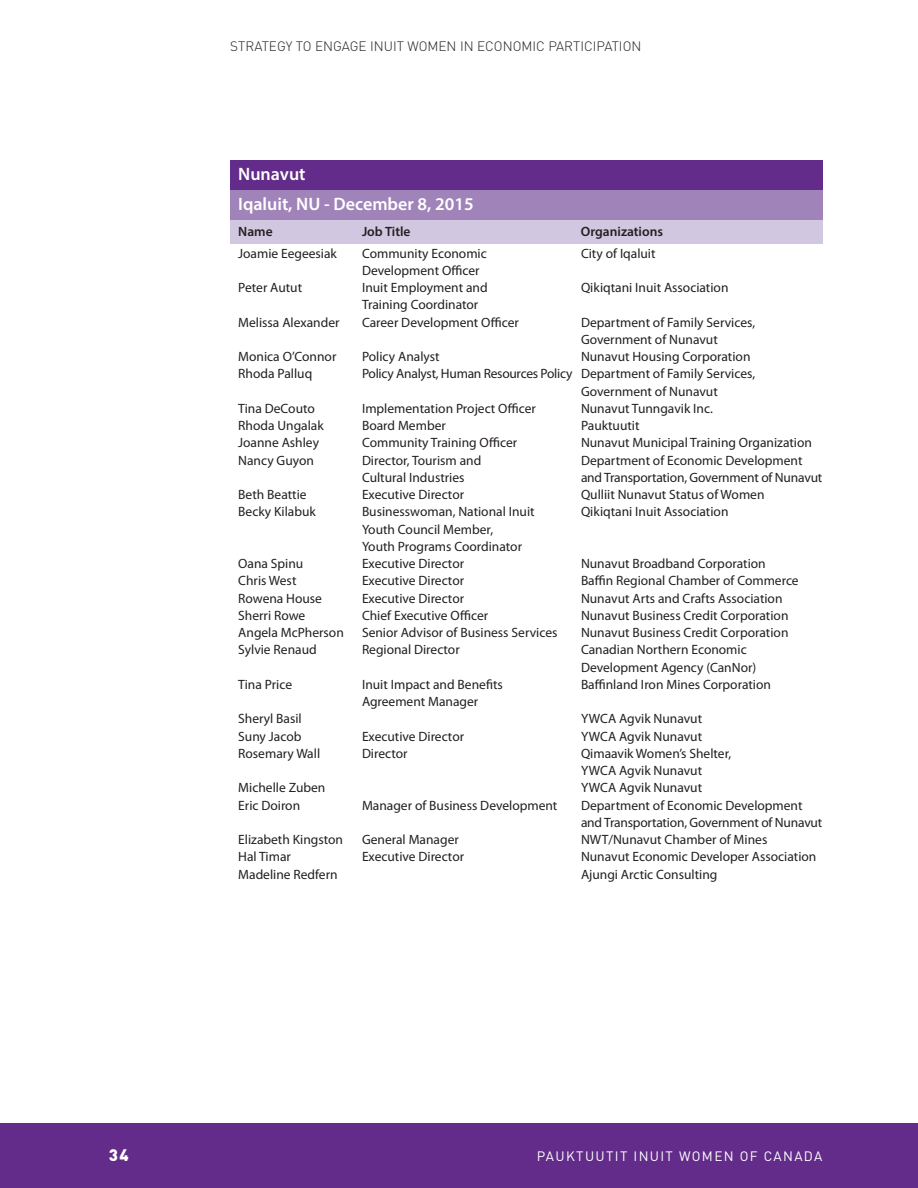
<style>
.page{position:relative;width:918px;height:1188px;background:#fff}
.page>*{position:absolute;margin:0;border:0;box-sizing:border-box;transform-origin:0 0}
.t1{font:600 18px/30px "Myriad Pro";color:#fff}
.t2{font:900 16.5px "DIN";color:#fff}
.t3{font:13.5px/17.2px "Myriad Pro";color:#231f20}
.t4{font:300 13.5px "DIN";color:#231f20}
.t5{font:13.5px "DIN";letter-spacing:.1em;color:#fff}
.t6{font:600 13.5px "Myriad Pro";color:#231f20}
</style>
<div class="page">
<div style="left:0;top:1124px;width:918px;height:64px;background:#632b8a"></div>
<div style="left:230px;top:218px;width:593px;height:26px;background:#d2c7e0"></div>
<div style="left:230px;top:160px;width:593px;height:30px;background:#632b8a"></div>
<div style="left:230px;top:190px;width:593px;height:30px;background:#a084b9"></div>
<p class="t4" style="left:230px;top:38px;width:413px">STRATEGY TO ENGAGE INUIT WOMEN IN ECONOMIC PARTICIPATION</p>
<h1 class="t1" style="left:238px;top:160px;width:237px">Nunavut<br>Iqaluit, NU - December 8, 2015</h1>
<p class="t6" style="left:238px;top:226px;width:36px">Name</p>
<p class="t6" style="left:362px;top:226px;width:50px">Job Title</p>
<p class="t6" style="left:581px;top:226px;width:84px">Organizations</p>
<p class="t3" style="left:238px;top:246px;width:100px">Joamie Eegeesiak</p>
<p class="t3" style="left:362px;top:246px;width:126px">Community Economic</p>
<p class="t3" style="left:581px;top:246px;width:76px">City of Iqaluit</p>
<p class="t3" style="left:362px;top:263px;width:119px">Development Officer</p>
<p class="t3" style="left:238px;top:280px;width:65px">Peter Autut</p>
<p class="t3" style="left:362px;top:280px;width:127px">Inuit Employment and</p>
<p class="t3" style="left:581px;top:280px;width:149px">Qikiqtani Inuit Association</p>
<p class="t3" style="left:362px;top:297px;width:118px">Training Coordinator</p>
<p class="t3" style="left:238px;top:315px;width:103px">Melissa Alexander</p>
<p class="t3" style="left:362px;top:315px;width:158px">Career Development Officer</p>
<p class="t3" style="left:581px;top:315px;width:176px">Department of Family Services,<br>Government of Nunavut</p>
<p class="t3" style="left:238px;top:349px;width:100px">Monica O’Connor</p>
<p class="t3" style="left:362px;top:349px;width:79px">Policy Analyst</p>
<p class="t3" style="left:581px;top:349px;width:171px">Nunavut Housing Corporation</p>
<p class="t3" style="left:238px;top:366px;width:76px">Rhoda Palluq</p>
<p class="t3" style="left:581px;top:366px;width:176px;text-indent:-219px">Policy Analyst, Human Resources Policy Department of Family Services,<br>Government of Nunavut</p>
<p class="t3" style="left:238px;top:401px;width:78px">Tina DeCouto</p>
<p class="t3" style="left:362px;top:401px;width:175px">Implementation Project Officer</p>
<p class="t3" style="left:581px;top:401px;width:133px">Nunavut Tunngavik Inc.</p>
<p class="t3" style="left:238px;top:418px;width:87px">Rhoda Ungalak</p>
<p class="t3" style="left:362px;top:418px;width:85px">Board Member</p>
<p class="t3" style="left:581px;top:418px;width:60px">Pauktuutit</p>
<p class="t3" style="left:238px;top:435px;width:82px">Joanne Ashley</p>
<p class="t3" style="left:362px;top:435px;width:157px">Community Training Officer</p>
<p class="t3" style="left:581px;top:435px;width:233px">Nunavut Municipal Training Organization</p>
<p class="t3" style="left:238px;top:453px;width:77px">Nancy Guyon</p>
<p class="t3" style="left:362px;top:453px;width:121px">Director, Tourism and</p>
<p class="t3" style="left:581px;top:453px;width:223px">Department of Economic Development</p>
<p class="t3" style="left:362px;top:470px;width:104px">Cultural Industries</p>
<p class="t3" style="left:581px;top:470px;width:243px">and Transportation, Government of Nunavut</p>
<p class="t3" style="left:238px;top:487px;width:70px">Beth Beattie</p>
<p class="t3" style="left:362px;top:487px;width:104px">Executive Director</p>
<p class="t3" style="left:581px;top:487px;width:185px">Qulliit Nunavut Status of Women</p>
<p class="t3" style="left:238px;top:504px;width:79px">Becky Kilabuk</p>
<p class="t3" style="left:362px;top:504px;width:174px">Businesswoman, National Inuit</p>
<p class="t3" style="left:581px;top:504px;width:149px">Qikiqtani Inuit Association</p>
<p class="t3" style="left:362px;top:522px;width:162px">Youth Council Member,<br>Youth Programs Coordinator</p>
<p class="t3" style="left:238px;top:556px;width:67px">Oana Spinu</p>
<p class="t3" style="left:362px;top:556px;width:104px">Executive Director</p>
<p class="t3" style="left:581px;top:556px;width:186px">Nunavut Broadband Corporation</p>
<p class="t3" style="left:238px;top:573px;width:60px">Chris West</p>
<p class="t3" style="left:362px;top:573px;width:104px">Executive Director</p>
<p class="t3" style="left:581px;top:573px;width:219px">Baffin Regional Chamber of Commerce</p>
<p class="t3" style="left:238px;top:591px;width:85px">Rowena House</p>
<p class="t3" style="left:362px;top:591px;width:104px">Executive Director</p>
<p class="t3" style="left:581px;top:591px;width:203px">Nunavut Arts and Crafts Association</p>
<p class="t3" style="left:238px;top:608px;width:69px">Sherri Rowe</p>
<p class="t3" style="left:362px;top:608px;width:128px">Chief Executive Officer</p>
<p class="t3" style="left:581px;top:608px;width:209px">Nunavut Business Credit Corporation</p>
<p class="t3" style="left:238px;top:625px;width:107px">Angela McPherson</p>
<p class="t3" style="left:362px;top:625px;width:197px">Senior Advisor of Business Services</p>
<p class="t3" style="left:581px;top:625px;width:209px">Nunavut Business Credit Corporation</p>
<p class="t3" style="left:238px;top:642px;width:80px">Sylvie Renaud</p>
<p class="t3" style="left:362px;top:642px;width:99px">Regional Director</p>
<p class="t3" style="left:581px;top:642px;width:177px">Canadian Northern Economic<br>Development Agency (CanNor)</p>
<p class="t3" style="left:238px;top:677px;width:55px">Tina Price</p>
<p class="t3" style="left:362px;top:677px;width:142px">Inuit Impact and Benefits</p>
<p class="t3" style="left:581px;top:677px;width:192px">Baffinland Iron Mines Corporation</p>
<p class="t3" style="left:362px;top:694px;width:118px">Agreement Manager</p>
<p class="t3" style="left:238px;top:711px;width:65px">Sheryl Basil</p>
<p class="t3" style="left:581px;top:711px;width:123px">YWCA Agvik Nunavut</p>
<p class="t3" style="left:238px;top:729px;width:65px">Suny Jacob</p>
<p class="t3" style="left:362px;top:729px;width:104px">Executive Director</p>
<p class="t3" style="left:581px;top:729px;width:123px">YWCA Agvik Nunavut</p>
<p class="t3" style="left:238px;top:746px;width:83px">Rosemary Wall</p>
<p class="t3" style="left:362px;top:746px;width:47px">Director</p>
<p class="t3" style="left:581px;top:746px;width:152px">Qimaavik Women’s Shelter,<br>YWCA Agvik Nunavut</p>
<p class="t3" style="left:238px;top:780px;width:89px">Michelle Zuben</p>
<p class="t3" style="left:581px;top:780px;width:123px">YWCA Agvik Nunavut</p>
<p class="t3" style="left:238px;top:798px;width:63px">Eric Doiron</p>
<p class="t3" style="left:362px;top:798px;width:197px">Manager of Business Development</p>
<p class="t3" style="left:581px;top:798px;width:243px">Department of Economic Development and Transportation, Government of Nunavut</p>
<p class="t3" style="left:238px;top:832px;width:106px">Elizabeth Kingston</p>
<p class="t3" style="left:362px;top:832px;width:98px">General Manager</p>
<p class="t3" style="left:581px;top:832px;width:188px">NWT/Nunavut Chamber of Mines</p>
<p class="t3" style="left:238px;top:849px;width:54px">Hal Timar</p>
<p class="t3" style="left:362px;top:849px;width:104px">Executive Director</p>
<p class="t3" style="left:581px;top:849px;width:237px">Nunavut Economic Developer Association</p>
<p class="t3" style="left:238px;top:867px;width:101px">Madeline Redfern</p>
<p class="t3" style="left:581px;top:867px;width:138px">Ajungi Arctic Consulting</p>
<p class="t2" style="left:109px;top:1146px;width:21px">34</p>
<p class="t5" style="left:537px;top:1148px;width:287px">PAUKTUUTIT INUIT WOMEN OF CANADA</p>
</div>
